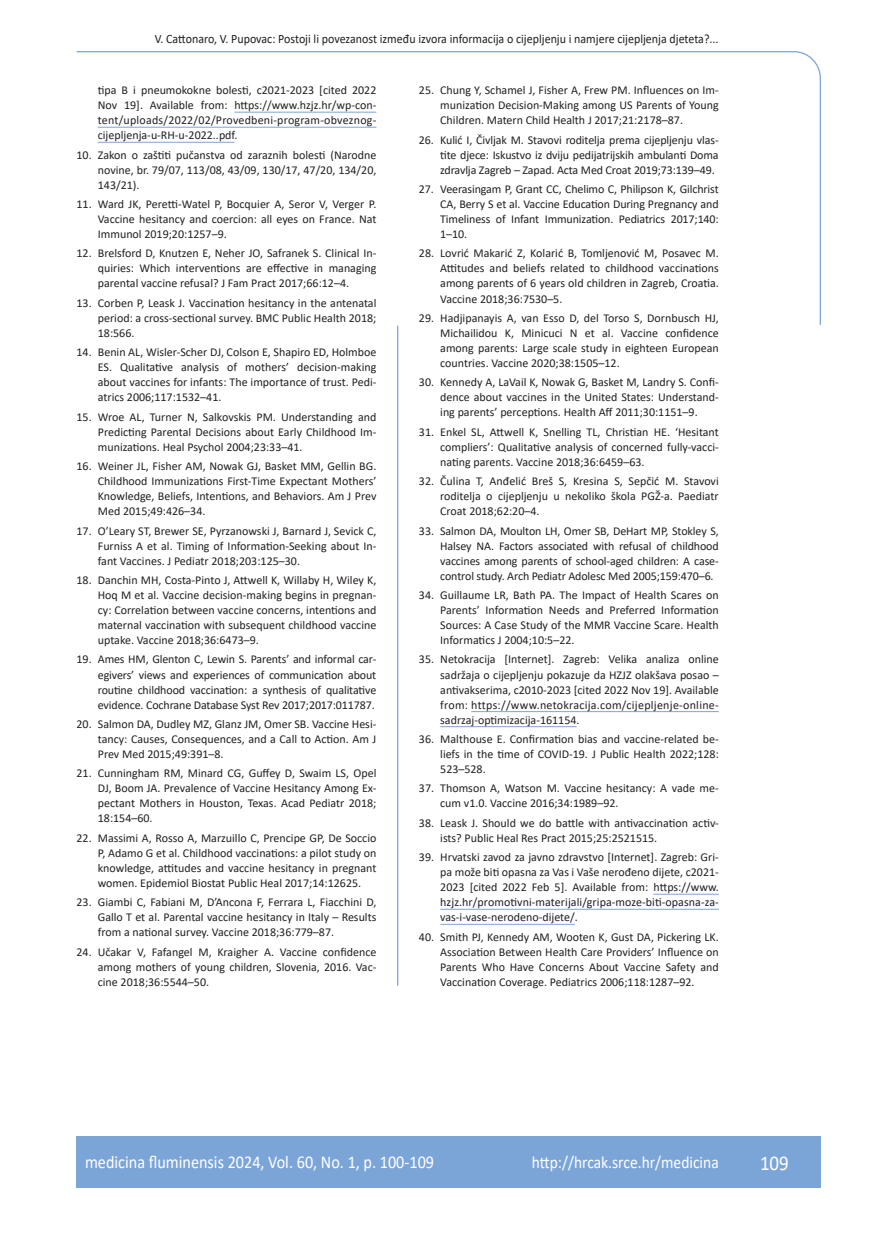
<style>
.page{position:relative;width:872px;height:1234px;background:#fff}
.page>*{position:absolute;margin:0;border:0;box-sizing:border-box;transform-origin:0 0}
.t1{font:21px "Calibri";color:#fff;scale:.9 1}
.t2{font:18px "Calibri";color:#fff;scale:.9 1}
.t3{font:17.25px "Calibri";color:#fff;scale:.9 1}
.glava{font:12.75px "Calibri";color:#231f20;scale:.94 1}
.literatura{font:12px/15px "Calibri";color:#231f20;text-align:justify}
</style>
<div class="page">
<svg style="left:76px;top:51px;width:745px;height:275px"></svg>
<hr style="left:397px;top:325px;width:1px;height:660px;background:#7ca5d7">
<div style="left:77px;top:1135px;width:744px;height:51px;background:#7ca5d7"></div>
<hr style="left:234px;top:112px;width:142px;height:1px;background:#7ca5d7">
<hr style="left:98px;top:127px;width:278px;height:1px;background:#7ca5d7">
<hr style="left:98px;top:142px;width:136px;height:1px;background:#7ca5d7">
<hr style="left:471px;top:711px;width:248px;height:1px;background:#7ca5d7">
<hr style="left:440px;top:726px;width:136px;height:1px;background:#7ca5d7">
<hr style="left:653px;top:893px;width:66px;height:1px;background:#7ca5d7">
<hr style="left:440px;top:908px;width:279px;height:1px;background:#7ca5d7">
<hr style="left:440px;top:923px;width:135px;height:1px;background:#7ca5d7">
<p class="glava" style="left:155px;top:29px;width:601px">V. Cattonaro, V. Pupovac: Postoji li povezanost između izvora informacija o cijepljenju i namjere cijepljenja djeteta?...</p>
<p class="literatura" style="left:98px;top:82px;width:280px">tipa B i pneumokokne bolesti, c2021-2023 [cited 2022<br>Nov 19]. Available from: https://www.hzjz.hr/wp-con&shy;tent/uploads/2022/02/Provedbeni-program-obveznog&shy;cijepljenja-u-RH-u-2022..pdf.</p>
<p class="literatura" style="left:98px;top:147px;width:280px;text-indent:-21px">10. Zakon o zaštiti pučanstva od zaraznih bolesti (Narodne novine, br. 79/07, 113/08, 43/09, 130/17, 47/20, 134/20, 143/21).</p>
<p class="literatura" style="left:98px;top:196px;width:280px;text-indent:-21px">11. Ward JK, Peretti-Watel P, Bocquier A, Seror V, Verger P.<br>Vaccine hesitancy and coercion: all eyes on France. Nat Immunol 2019;20:1257–9.</p>
<p class="literatura" style="left:98px;top:245px;width:280px;text-indent:-21px">12. Brelsford D, Knutzen E, Neher JO, Safranek S. Clinical In&shy;quiries: Which interventions are effective in managing parental vaccine refusal? J Fam Pract 2017;66:12–4.</p>
<p class="literatura" style="left:98px;top:295px;width:280px;text-indent:-21px">13. Corben P, Leask J. Vaccination hesitancy in the antenatal period: a cross-sectional survey. BMC Public Health 2018; 18:566.</p>
<p class="literatura" style="left:98px;top:344px;width:280px;text-indent:-21px">14. Benin AL, Wisler-Scher DJ, Colson E, Shapiro ED, Holmboe ES. Qualitative analysis of mothers’ decision-making about vaccines for infants: The importance of trust. Pedi&shy;atrics 2006;117:1532–41.</p>
<p class="literatura" style="left:98px;top:409px;width:280px;text-indent:-21px">15. Wroe AL, Turner N, Salkovskis PM. Understanding and Predicting Parental Decisions about Early Childhood Im&shy;munizations. Heal Psychol 2004;23:33–41.</p>
<p class="literatura" style="left:98px;top:458px;width:280px;text-indent:-21px">16. Weiner JL, Fisher AM, Nowak GJ, Basket MM, Gellin BG.<br>Childhood Immunizations First-Time Expectant Mothers’ Knowledge, Beliefs, Intentions, and Behaviors. Am J Prev Med 2015;49:426–34.</p>
<p class="literatura" style="left:98px;top:522px;width:280px;text-indent:-21px">17. O’Leary ST, Brewer SE, Pyrzanowski J, Barnard J, Sevick C, Furniss A et al. Timing of Information-Seeking about In&shy;fant Vaccines. J Pediatr 2018;203:125–30.</p>
<p class="literatura" style="left:98px;top:572px;width:280px;text-indent:-21px">18. Danchin MH, Costa-Pinto J, Attwell K, Willaby H, Wiley K, Hoq M et al. Vaccine decision-making begins in pregnan&shy;cy: Correlation between vaccine concerns, intentions and maternal vaccination with subsequent childhood vaccine uptake. Vaccine 2018;36:6473–9.</p>
<p class="literatura" style="left:98px;top:651px;width:280px;text-indent:-21px">19. Ames HM, Glenton C, Lewin S. Parents’ and informal car&shy;egivers’ views and experiences of communication about routine childhood vaccination: a synthesis of qualitative evidence. Cochrane Database Syst Rev 2017;2017:011787.</p>
<p class="literatura" style="left:98px;top:716px;width:280px;text-indent:-21px">20. Salmon DA, Dudley MZ, Glanz JM, Omer SB. Vaccine Hesi&shy;tancy: Causes, Consequences, and a Call to Action. Am J Prev Med 2015;49:391–8.</p>
<p class="literatura" style="left:98px;top:765px;width:280px;text-indent:-21px">21. Cunningham RM, Minard CG, Guffey D, Swaim LS, Opel DJ, Boom JA. Prevalence of Vaccine Hesitancy Among Ex&shy;pectant Mothers in Houston, Texas. Acad Pediatr 2018; 18:154–60.</p>
<p class="literatura" style="left:98px;top:829px;width:280px;text-indent:-21px">22. Massimi A, Rosso A, Marzuillo C, Prencipe GP, De Soccio P, Adamo G et al. Childhood vaccinations: a pilot study on knowledge, attitudes and vaccine hesitancy in pregnant women. Epidemiol Biostat Public Heal 2017;14:12625.</p>
<p class="literatura" style="left:98px;top:894px;width:280px;text-indent:-21px">23. Giambi C, Fabiani M, D’Ancona F, Ferrara L, Fiacchini D, Gallo T et al. Parental vaccine hesitancy in Italy – Results from a national survey. Vaccine 2018;36:779–87.</p>
<p class="literatura" style="left:98px;top:943px;width:280px;text-indent:-21px">24. Učakar V, Fafangel M, Kraigher A. Vaccine confidence among mothers of young children, Slovenia, 2016. Vac&shy;cine 2018;36:5544–50.</p>
<p class="literatura" style="left:440px;top:82px;width:280px;text-indent:-21px">25. Chung Y, Schamel J, Fisher A, Frew PM. Influences on Im&shy;munization Decision-Making among US Parents of Young Children. Matern Child Health J 2017;21:2178–87.</p>
<p class="literatura" style="left:440px;top:132px;width:280px;text-indent:-21px">26. Kulić I, Čivljak M. Stavovi roditelja prema cijepljenju vlas&shy;tite djece: Iskustvo iz dviju pedijatrijskih ambulanti Doma zdravlja Zagreb – Zapad. Acta Med Croat 2019;73:139–49.</p>
<p class="literatura" style="left:440px;top:181px;width:280px;text-indent:-21px">27. Veerasingam P, Grant CC, Chelimo C, Philipson K, Gilchrist CA, Berry S et al. Vaccine Education During Pregnancy and Timeliness of Infant Immunization. Pediatrics 2017;140:<br>1–10.</p>
<p class="literatura" style="left:440px;top:245px;width:280px;text-indent:-21px">28. Lovrić Makarić Z, Kolarić B, Tomljenović M, Posavec M.<br>Attitudes and beliefs related to childhood vaccinations among parents of 6 years old children in Zagreb, Croatia.<br>Vaccine 2018;36:7530–5.</p>
<p class="literatura" style="left:440px;top:310px;width:280px;text-indent:-21px">29. Hadjipanayis A, van Esso D, del Torso S, Dornbusch HJ, Michailidou K, Minicuci N et al. Vaccine confidence among parents: Large scale study in eighteen European countries. Vaccine 2020;38:1505–12.</p>
<p class="literatura" style="left:440px;top:374px;width:280px;text-indent:-21px">30. Kennedy A, LaVail K, Nowak G, Basket M, Landry S. Confi&shy;dence about vaccines in the United States: Understand&shy;ing parents’ perceptions. Health Aff 2011;30:1151–9.</p>
<p class="literatura" style="left:440px;top:424px;width:280px;text-indent:-21px">31. Enkel SL, Attwell K, Snelling TL, Christian HE. ‘Hesitant compliers’: Qualitative analysis of concerned fully-vacci&shy;nating parents. Vaccine 2018;36:6459–63.</p>
<p class="literatura" style="left:440px;top:473px;width:280px;text-indent:-21px">32. Čulina T, Anđelić Breš S, Kresina S, Sepčić M. Stavovi roditelja o cijepljenju u nekoliko škola PGŽ-a. Paediatr Croat 2018;62:20–4.</p>
<p class="literatura" style="left:440px;top:522px;width:280px;text-indent:-21px">33. Salmon DA, Moulton LH, Omer SB, DeHart MP, Stokley S, Halsey NA. Factors associated with refusal of childhood vaccines among parents of school-aged children: A case&shy;control study. Arch Pediatr Adolesc Med 2005;159:470–6.</p>
<p class="literatura" style="left:440px;top:587px;width:280px;text-indent:-21px">34. Guillaume LR, Bath PA. The Impact of Health Scares on Parents’ Information Needs and Preferred Information Sources: A Case Study of the MMR Vaccine Scare. Health Informatics J 2004;10:5–22.</p>
<p class="literatura" style="left:440px;top:651px;width:280px;text-indent:-21px">35. Netokracija [Internet]. Zagreb: Velika analiza online sadržaja o cijepljenju pokazuje da HZJZ olakšava posao – antivakserima, c2010-2023 [cited 2022 Nov 19]. Available from: https://www.netokracija.com/cijepljenje-online&shy;sadrzaj-optimizacija-161154.</p>
<p class="literatura" style="left:440px;top:731px;width:280px;text-indent:-21px">36. Malthouse E. Confirmation bias and vaccine-related be&shy;liefs in the time of COVID-19. J Public Health 2022;128:<br>523–528.</p>
<p class="literatura" style="left:440px;top:780px;width:280px;text-indent:-21px">37. Thomson A, Watson M. Vaccine hesitancy: A vade me&shy;cum v1.0. Vaccine 2016;34:1989–92.</p>
<p class="literatura" style="left:440px;top:814px;width:280px;text-indent:-21px">38. Leask J. Should we do battle with antivaccination activ&shy;ists? Public Heal Res Pract 2015;25:2521515.</p>
<p class="literatura" style="left:440px;top:849px;width:280px;text-indent:-21px">39. Hrvatski zavod za javno zdravstvo [Internet]. Zagreb: Gri&shy;pa može biti opasna za Vas i Vaše nerođeno dijete, c2021- 2023 [cited 2022 Feb 5]. Available from: https://www. hzjz.hr/promotivni-materijali/gripa-moze-biti-opasna-za&shy;vas-i-vase-nerodeno-dijete/.</p>
<p class="literatura" style="left:440px;top:928px;width:280px;text-indent:-21px">40. Smith PJ, Kennedy AM, Wooten K, Gust DA, Pickering LK.<br>Association Between Health Care Providers’ Influence on Parents Who Have Concerns About Vaccine Safety and Vaccination Coverage. Pediatrics 2006;118:1287–92.</p>
<p class="t2" style="left:85px;top:1149px;width:389px">medicina fluminensis 2024, Vol. 60, No. 1, p. 100-109</p>
<p class="t3" style="left:532px;top:1150px;width:209px">http://hrcak.srce.hr/medicina</p>
<p class="t1" style="left:760px;top:1147px;width:33px">109</p>
</div>
